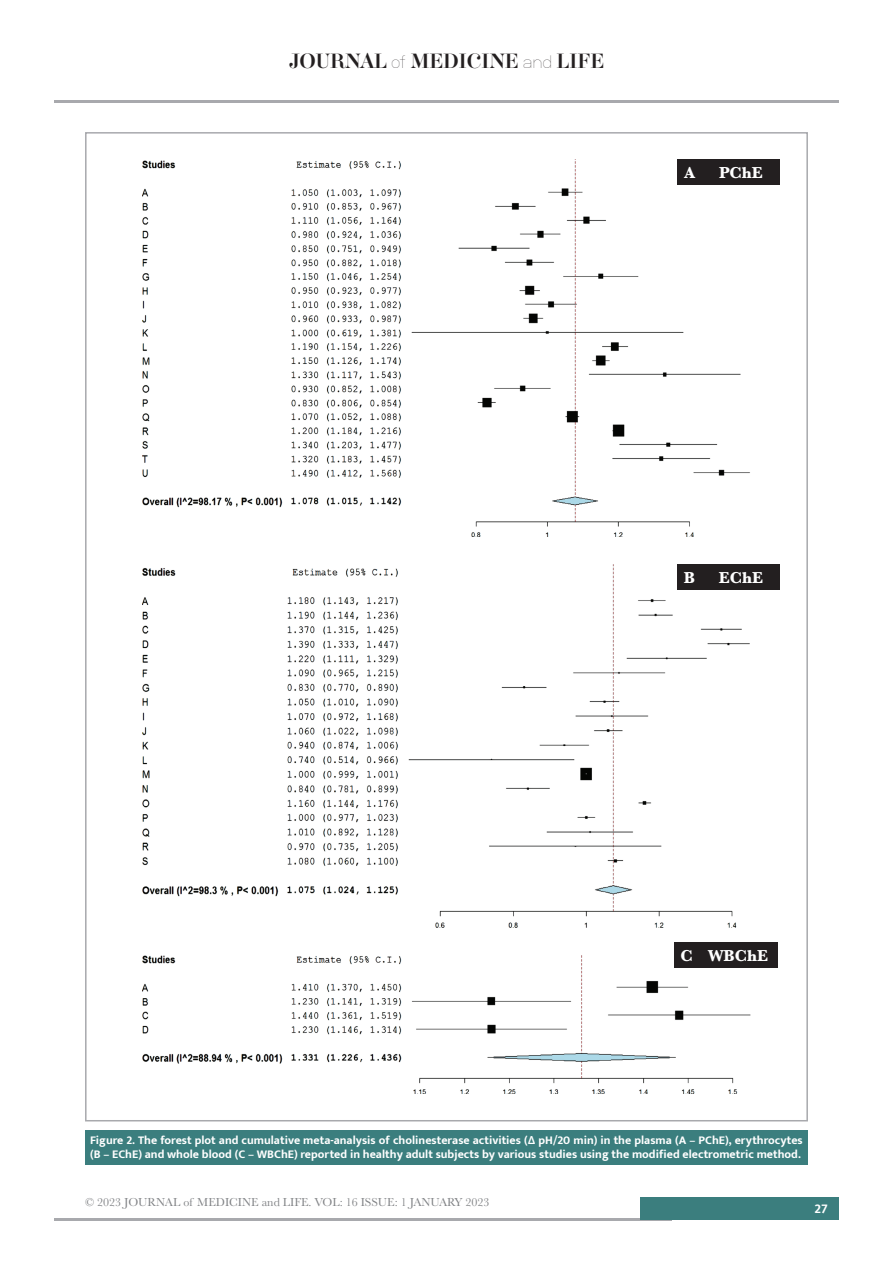
<style>
.page{position:relative;width:893px;height:1263px;background:#fff}
.page>*{position:absolute;margin:0;border:0;box-sizing:border-box;transform-origin:0 0}
.t1{font:18px "Aker Brygge Display";color:#231f20}
.t2{font:700 16.5px "Baskerville";color:#fff}
.t3{font:700 13.5px "Mukta";color:#fff}
.t4{font:700 12px/14.4px "Mukta";color:#fff}
.t5{font:12px "Baskerville";color:#808285}
.s1{font-family:"Neubau Grotesk Lei"}
</style>
<div class="page">
<hr style="left:54px;top:1218px;width:618px;height:2px;background:#a8a9ad">
<div style="left:641px;top:1198px;width:198px;height:22px;background:#3b7e7e"></div>
<hr style="left:54px;top:100px;width:785px;height:2px;background:#a8a9ad">
<div style="left:85px;top:1130px;width:723px;height:34px;background:#3b7e7e"></div>
<img style="left:143px;top:160px;width:607px;height:377px">
<img style="left:143px;top:564px;width:607px;height:364px">
<img style="left:143px;top:955px;width:607px;height:139px">
<div style="left:677px;top:160px;width:25px;height:25px;background:#231f20"></div>
<div style="left:702px;top:160px;width:78px;height:25px;background:#231f20"></div>
<div style="left:677px;top:564px;width:25px;height:26px;background:#231f20"></div>
<div style="left:702px;top:564px;width:78px;height:26px;background:#231f20"></div>
<div style="left:674px;top:943px;width:25px;height:25px;background:#231f20"></div>
<div style="left:699px;top:943px;width:78px;height:25px;background:#231f20"></div>
<h1 class="t1" style="left:289px;top:49px;width:317px">JOURNAL <span class="s1">of</span> MEDICINE <span class="s1">and</span> LIFE</h1>
<h2 class="t2" style="left:684px;top:161px;width:12px">A</h2>
<h2 class="t2" style="left:719px;top:161px;width:45px">PChE</h2>
<h2 class="t2" style="left:684px;top:566px;width:13px">B</h2>
<h2 class="t2" style="left:719px;top:566px;width:46px">EChE</h2>
<h2 class="t2" style="left:681px;top:944px;width:89px">C WBChE</h2>
<p class="t4" style="left:90px;top:1132px;width:714px">Figure 2. The forest plot and cumulative meta-analysis of cholinesterase activities (Δ pH/20 min) in the plasma (A – PChE), erythrocytes (B – EChE) and whole blood (C – WBChE) reported in healthy adult subjects by various studies using the modified electrometric method.</p>
<p class="t5" style="left:85px;top:1195px;width:406px">© 2023 JOURNAL of MEDICINE and LIFE. VOL: 16 ISSUE: 1 JANUARY 2023</p>
<p class="t3" style="left:814px;top:1200px;width:15px">27</p>
</div>
